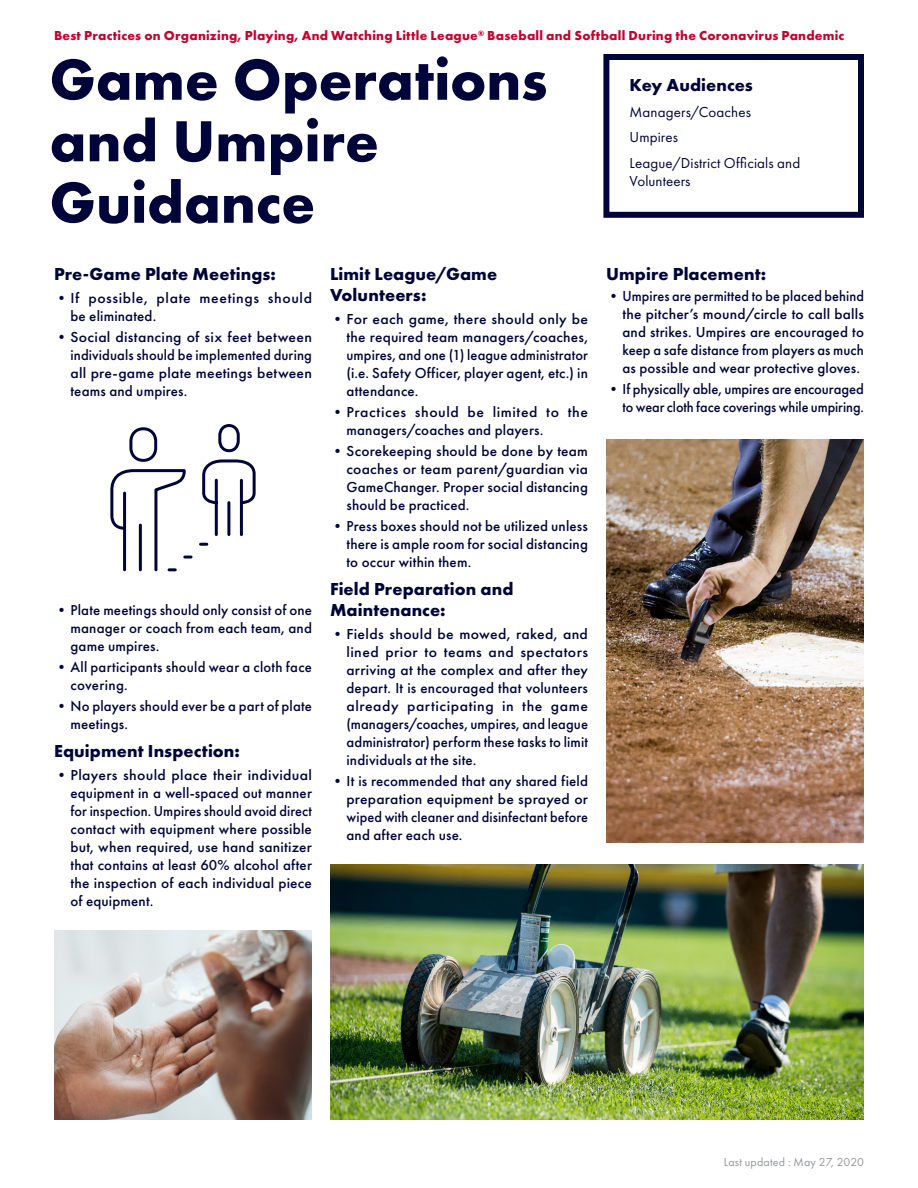
<style>
.page{position:relative;width:918px;height:1188px;background:#fff}
.page>*{position:absolute;margin:0;border:0;box-sizing:border-box;transform-origin:0 0}
._40_pt_Header{font:700 60px/61.5px "Futura PT";color:#000539}
.subhead_body_copy_3{font:700 18px/21px "Futura PT";letter-spacing:.005em;color:#000539}
.subhead_body{font:700 18px "Futura PT";letter-spacing:.005em;color:#000539}
.Key_Audiences{font:700 18px "Futura PT";letter-spacing:.005em;color:#000539}
.t1{font:500 15px/18px "Futura PT";letter-spacing:.01em;color:#000539;text-align:justify}
.Key_Audiences-2{font:15px/18px "Futura PT";letter-spacing:.005em;color:#000539}
.t2{font:500 15px/18px "Futura PT";letter-spacing:.03em;color:#000539}
.t3{font:500 15px/18px "Futura PT";letter-spacing:.04em;color:#000539}
.t4{font:700 13.5px "Futura PT";letter-spacing:.02em;color:#c5002e}
.t5{font:12px "Futura PT";letter-spacing:.02em;color:#939598}
</style>
<div class="page">
<div style="left:603px;top:54px;width:261px;height:164px;border:6px solid #000539"></div>
<img style="left:330px;top:864px;width:534px;height:255px">
<svg style="left:110px;top:424px;width:146px;height:148px"></svg>
<img style="left:606px;top:439px;width:258px;height:403px">
<img style="left:54px;top:930px;width:258px;height:189px">
<p class="t4" style="left:54px;top:27px;width:792px">Best Practices on Organizing, Playing, And Watching Little League<sup>®</sup> Baseball and Softball During the Coronavirus Pandemic</p>
<p class="_40_pt_Header" style="left:50px;top:47px;width:500px">Game Operations and Umpire<br>Guidance</p>
<p class="subhead_body_copy_3" style="left:54px;top:263px;width:223px">Pre-Game Plate Meetings:</p>
<p class="t3" style="left:70px;top:289px;width:243px;text-indent:-16px">•If possible, plate meetings should be eliminated.</p>
<p class="t1" style="left:70px;top:328px;width:243px;text-indent:-16px">•Social distancing of six feet between individuals should be implemented during all pre-game plate meetings between teams and umpires.</p>
<p class="t1" style="left:70px;top:601px;width:243px;text-indent:-16px">•Plate meetings should only consist of one manager or coach from each team, and game umpires.</p>
<p class="t1" style="left:70px;top:658px;width:243px;text-indent:-16px">•All participants should wear a cloth face covering.</p>
<p class="t1" style="left:70px;top:697px;width:243px;text-indent:-16px">•No players should ever be a part of plate meetings.</p>
<p class="subhead_body_copy_3" style="left:54px;top:740px;width:187px">Equipment Inspection:</p>
<p class="t1" style="left:70px;top:766px;width:243px;text-indent:-16px">•Players should place their individual equipment in a well-spaced out manner for inspection. Umpires should avoid direct contact with equipment where possible but, when required, use hand sanitizer that contains at least 60% alcohol after the inspection of each individual piece of equipment.</p>
<p class="subhead_body_copy_3" style="left:330px;top:263px;width:169px">Limit League/Game<br>Volunteers:</p>
<p class="t1" style="left:346px;top:310px;width:243px;text-indent:-16px">•For each game, there should only be the required team managers/coaches, umpires, and one (1) league administrator (i.e. Safety Officer, player agent, etc.) in attendance.</p>
<p class="t2" style="left:346px;top:403px;width:243px;text-indent:-16px">•Practices should be limited to the managers/coaches and players.</p>
<p class="t1" style="left:346px;top:442px;width:243px;text-indent:-16px">•Scorekeeping should be done by team coaches or team parent/guardian via GameChanger. Proper social distancing should be practiced.</p>
<p class="t1" style="left:346px;top:517px;width:243px;text-indent:-16px">•Press boxes should not be utilized unless there is ample room for social distancing to occur within them.</p>
<p class="subhead_body_copy_3" style="left:330px;top:578px;width:185px">Field Preparation and<br>Maintenance:</p>
<p class="t1" style="left:346px;top:625px;width:243px;text-indent:-16px">•Fields should be mowed, raked, and lined prior to teams and spectators arriving at the complex and after they depart. It is encouraged that volunteers already participating in the game (managers/coaches, umpires, and league administrator) perform these tasks to limit individuals at the site.</p>
<p class="t1" style="left:346px;top:772px;width:243px;text-indent:-16px">•It is recommended that any shared field preparation equipment be sprayed or wiped with cleaner and disinfectant before and after each use.</p>
<p class="Key_Audiences" style="left:630px;top:74px;width:125px">Key Audiences</p>
<p class="Key_Audiences-2" style="left:630px;top:103px;width:123px">Managers/Coaches</p>
<p class="Key_Audiences-2" style="left:630px;top:128px;width:50px">Umpires</p>
<p class="Key_Audiences-2" style="left:630px;top:154px;width:172px">League/District Officials and<br>Volunteers</p>
<p class="subhead_body" style="left:606px;top:263px;width:162px">Umpire Placement:</p>
<p class="t1" style="left:622px;top:287px;width:243px;text-indent:-16px">•Umpires are permitted to be placed behind the pitcher’s mound/circle to call balls and strikes. Umpires are encouraged to keep a safe distance from players as much as possible and wear protective gloves.</p>
<p class="t1" style="left:606px;top:380px;width:260px;text-align:right">•If physically able, umpires are encouraged to wear cloth face coverings while umpiring.</p>
<p class="t5" style="left:724px;top:1155px;width:142px">Last updated : May 27, 2020</p>
</div>
